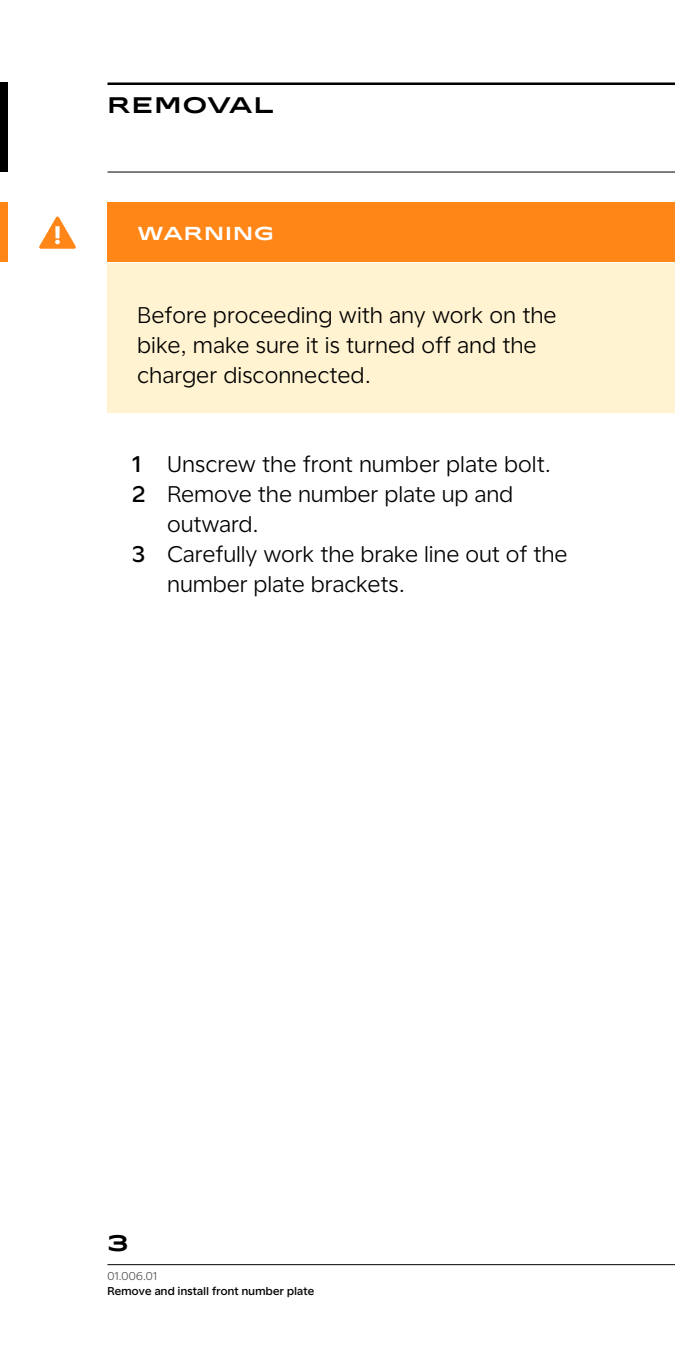
<style>
.page{position:relative;width:675px;height:1350px;background:#fff}
.page>*{position:absolute;margin:0;border:0;box-sizing:border-box;transform-origin:0 0}
.t1{font:22.5px/30px "Universal Sans Display 300";letter-spacing:.025em;color:#000}
.t2{font:500 22.5px "Stark Sans";letter-spacing:.06em;color:#000}
.t3{font:500 18.75px "Stark Sans";letter-spacing:.06em;color:#fff}
.t4{font:11.25px "Universal Sans Display 500";letter-spacing:.03em;color:#000}
.t5{font:11.25px "Universal Sans Display 300";letter-spacing:.03em;color:#4d4d4d}
.s1{font-family:"Universal Sans Display 500"}
</style>
<div class="page">
<hr style="left:108px;top:1265px;width:567px;height:1px;background:#000">
<div style="left:0;top:82px;width:8px;height:90px;background:#000"></div>
<hr style="left:108px;top:82px;width:567px;height:3px;background:#000">
<hr style="left:108px;top:172px;width:567px;height:1px;background:#000">
<div style="left:108px;top:202px;width:567px;height:60px;background:#ff8617"></div>
<div style="left:108px;top:263px;width:567px;height:149px;background:#fff3d1"></div>
<div style="left:0;top:202px;width:8px;height:60px;background:#ff8617"></div>
<svg style="left:39px;top:216px;width:37px;height:33px"></svg>
<p class="t2" style="left:108px;top:89px;width:167px">REMOVAL</p>
<p class="t3" style="left:138px;top:221px;width:138px">WARNING</p>
<p class="t1" style="left:138px;top:300px;width:420px">Before proceeding with any work on the bike, make sure it is turned off and the charger disconnected.</p>
<p class="t1" style="left:133px;top:450px;width:420px"><span class="s1">1</span> Unscrew the front number plate bolt.</p>
<p class="t1" style="left:133px;top:480px;width:382px"><span class="s1">2</span> Remove the number plate up and</p>
<p class="t1" style="left:168px;top:510px;width:93px">outward.</p>
<p class="t1" style="left:133px;top:540px;width:436px"><span class="s1">3</span> Carefully work the brake line out of the</p>
<p class="t1" style="left:168px;top:570px;width:239px">number plate brackets.</p>
<p class="t2" style="left:108px;top:1228px;width:22px">3</p>
<p class="t5" style="left:108px;top:1270px;width:51px">01.006.01</p>
<p class="t4" style="left:108px;top:1285px;width:208px">Remove and install front number plate</p>
</div>
